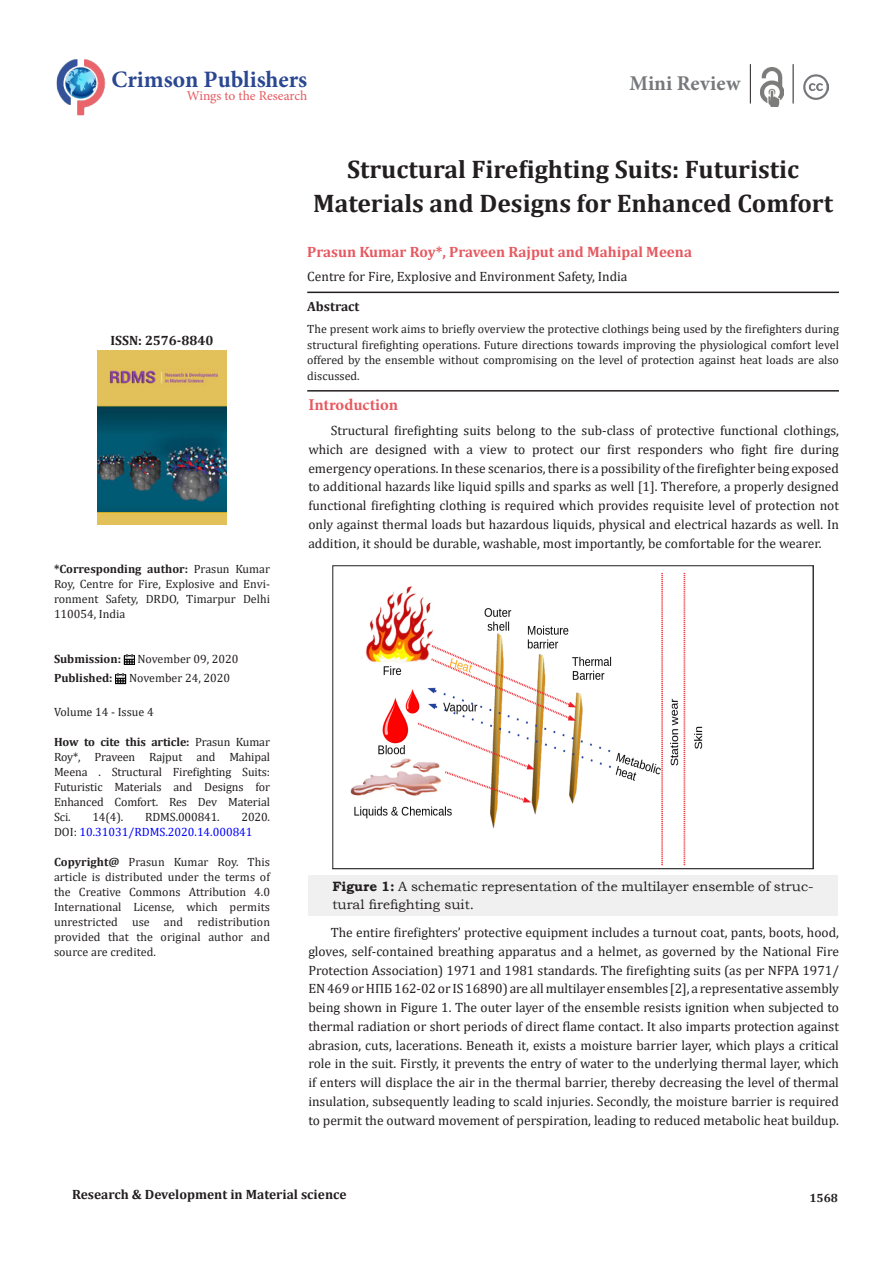
<style>
.page{position:relative;width:893px;height:1263px;background:#fff}
.page>*{position:absolute;margin:0;border:0;box-sizing:border-box;transform-origin:0 0}
.t1{font:700 25.5px/34.5px "Cambria";color:#231f20;text-align:center}
.t2{font:700 23.55px "Minion Pro";color:#2a4791}
.t3{font:700 21px "Minion Pro";letter-spacing:.005em;color:#76787b}
.t4{font:700 16.5px "Minion Pro";letter-spacing:-.005em;color:#e65960}
.t5{font:700 15px "Cambria";color:#e65960}
.t6{font:13.5px/18.8px "Cambria";color:#231f20;text-align:justify}
.t7{font:13.5px/18.8px "Bookman Old Style";color:#231f20}
.t8{font:700 13.5px "Cambria";color:#231f20}
.t9{font:13.5px "Minion Pro";color:#e65960}
.List_Paragraph{font:12px/15px "Cambria";color:#231f20;text-align:justify}
.t10{font:12px/15px "Cambria";color:#00f}
.t11{font:700 12px "Cambria";color:#231f20}
.s1{font-weight:700}
.s2{color:#231f20}
</style>
<div class="page">
<hr style="left:307px;top:292px;width:532px;height:1px;background:#231f20">
<div style="left:308px;top:875px;width:529px;height:40px;background:#f0f0f0"></div>
<img style="left:350px;top:572px;width:353px;height:294px">
<div style="left:333px;top:565px;width:480px;height:304px;border:1px solid #231f20"></div>
<img style="left:56px;top:59px;width:50px;height:57px">
<hr style="left:750px;top:64px;width:1px;height:40px;background:#231f20">
<img style="left:760px;top:67px;width:23px;height:40px">
<hr style="left:793px;top:64px;width:1px;height:40px;background:#231f20">
<img style="left:803px;top:74px;width:26px;height:26px">
<svg style="left:124px;top:654px;width:11px;height:11px"></svg>
<svg style="left:115px;top:673px;width:11px;height:11px"></svg>
<img style="left:97px;top:351px;width:130px;height:173px">
<hr style="left:307px;top:390px;width:532px;height:2px;background:#231f20">
<p class="t2" style="left:111px;top:63px;width:197px">Crimson Publishers</p>
<p class="t9" style="left:187px;top:87px;width:122px">Wings to the Research</p>
<p class="t3" style="left:629px;top:69px;width:112px">Mini Review</p>
<p class="t8" style="left:110px;top:331px;width:104px">ISSN: 2576-8840</p>
<p class="List_Paragraph" style="left:54px;top:561px;width:218px"><span class="s1">*Corresponding author:</span> Prasun Kumar Roy, Centre for Fire, Explosive and Envi&shy;ronment Safety, DRDO, Timarpur Delhi 110054, India</p>
<p class="t11" style="left:54px;top:650px;width:69px">Submission:</p>
<p class="List_Paragraph" style="left:137px;top:651px;width:103px">November 09, 2020</p>
<p class="t11" style="left:54px;top:670px;width:60px">Published:</p>
<p class="List_Paragraph" style="left:129px;top:671px;width:103px">November 24, 2020</p>
<p class="List_Paragraph" style="left:54px;top:704px;width:101px">Volume 14 - Issue 4</p>
<p class="List_Paragraph" style="left:54px;top:734px;width:218px"><span class="s1">How to cite this article:</span> Prasun Kumar Roy*, Praveen Rajput and Mahipal Meena . Structural Firefighting Suits:<br>Futuristic Materials and Designs for Enhanced Comfort. Res Dev Material Sci.</p>
<p class="List_Paragraph" style="left:92px;top:809px;width:32px">14(4).</p>
<p class="List_Paragraph" style="left:145px;top:809px;width:76px">RDMS.000841.</p>
<p class="t10" style="left:54px;top:809px;width:218px;text-indent:187px"><span class="s2">2020.<br>DOI:</span> 10.31031/RDMS.2020.14.000841</p>
<p class="List_Paragraph" style="left:54px;top:854px;width:218px"><span class="s1">Copyright@</span> Prasun Kumar Roy. This article is distributed under the terms of the Creative Commons Attribution 4.0<br>International License, which permits unrestricted use and redistribution provided that the original author and source are credited.</p>
<p class="t1" style="left:313px;top:151px;width:521px">Structural Firefighting Suits: Futuristic<br>Materials and Designs for Enhanced Comfort</p>
<p class="t5" style="left:307px;top:241px;width:386px">Prasun Kumar Roy*, Praveen Rajput and Mahipal Meena</p>
<p class="t6" style="left:307px;top:267px;width:322px">Centre for Fire, Explosive and Environment Safety, India</p>
<p class="t8" style="left:307px;top:297px;width:54px">Abstract</p>
<p class="List_Paragraph" style="left:307px;top:321px;width:533px;line-height:15.8px">The present work aims to briefly overview the protective clothings being used by the firefighters during structural firefighting operations. Future directions towards improving the physiological comfort level offered by the ensemble without compromising on the level of protection against heat loads are also discussed.</p>
<p class="t4" style="left:308px;top:393px;width:91px">Introduction</p>
<p class="t6" style="left:308px;top:421px;width:532px;text-indent:22px">Structural firefighting suits belong to the sub-class of protective functional clothings, which are designed with a view to protect our first responders who fight fire during emergency operations. In these scenarios, there is a possibility of the firefighter being exposed to additional hazards like liquid spills and sparks as well [1]. Therefore, a properly designed functional firefighting clothing is required which provides requisite level of protection not only against thermal loads but hazardous liquids, physical and electrical hazards as well. In addition, it should be durable, washable, most importantly, be comfortable for the wearer.</p>
<p class="t7" style="left:332px;top:877px;width:483px"><span class="s1">Figure 1:</span> A schematic representation of the multilayer ensemble of struc&shy;tural firefighting suit.</p>
<p class="t6" style="left:308px;top:923px;width:532px;text-indent:22px">The entire firefighters’ protective equipment includes a turnout coat, pants, boots, hood, gloves, self-contained breathing apparatus and a helmet, as governed by the National Fire Protection Association) 1971 and 1981 standards. The firefighting suits (as per NFPA 1971/ EN 469 or НПБ 162-02 or IS 16890) are all multilayer ensembles [2], a representative assembly being shown in Figure 1. The outer layer of the ensemble resists ignition when subjected to thermal radiation or short periods of direct flame contact. It also imparts protection against abrasion, cuts, lacerations. Beneath it, exists a moisture barrier layer, which plays a critical role in the suit. Firstly, it prevents the entry of water to the underlying thermal layer, which if enters will displace the air in the thermal barrier, thereby decreasing the level of thermal insulation, subsequently leading to scald injuries. Secondly, the moisture barrier is required to permit the outward movement of perspiration, leading to reduced metabolic heat buildup.</p>
<p class="t8" style="left:72px;top:1185px;width:276px">Research &amp; Development in Material science</p>
<p class="t11" style="left:809px;top:1189px;width:30px">1568</p>
</div>
